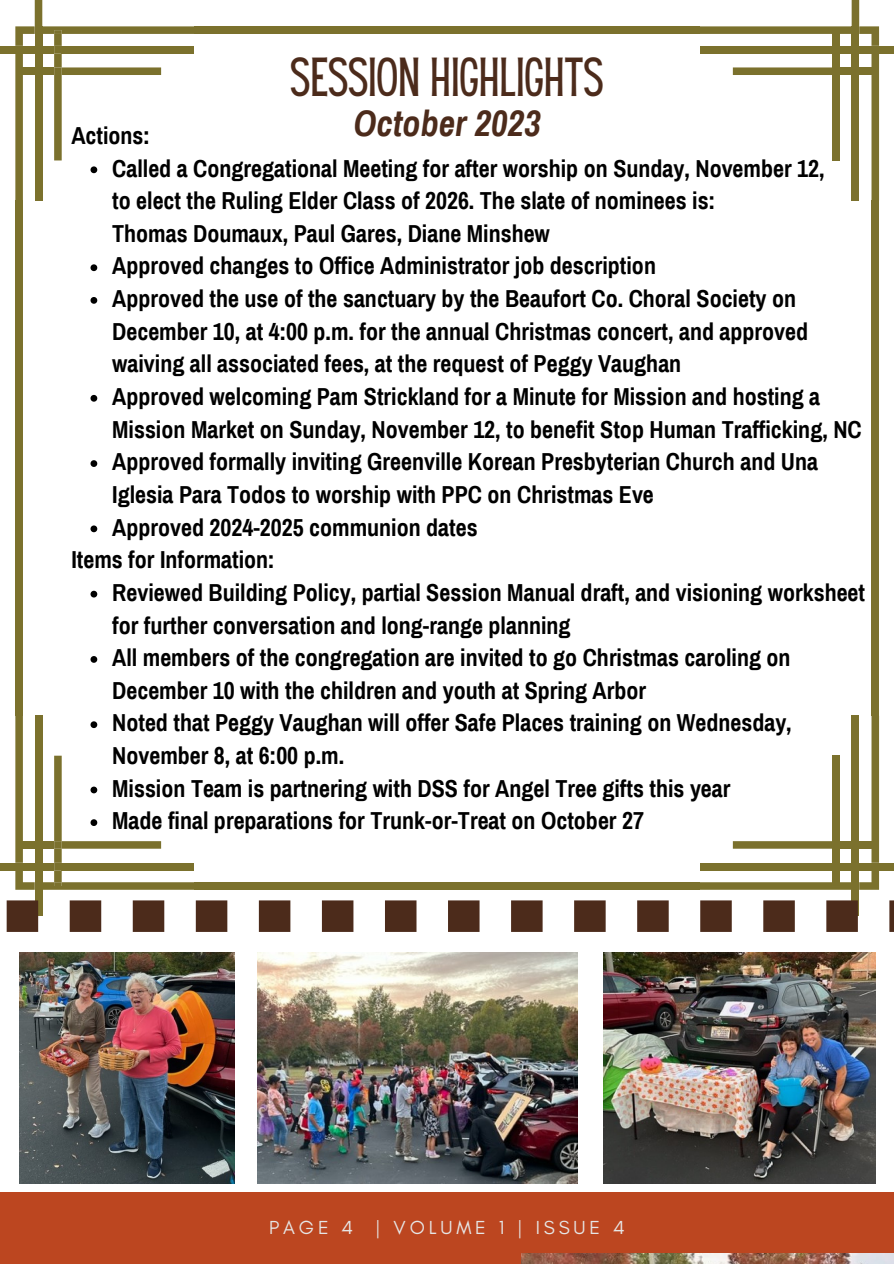
<style>
.page{position:relative;width:894px;height:1264px;background:#fff}
.page>*{position:absolute;margin:0;border:0;box-sizing:border-box;transform-origin:0 0}
.t1{font:48px "Hey Gotcha";color:#4c2b1b}
.t2{font:italic 700 36px "Archivo Narrow";color:#4c2b1b}
.t3{font:700 24px/32.7px "Archivo Narrow";color:#000}
.t4{font:19.2px "Glacial Indifference";letter-spacing:.2em;color:#e6e6e6}
</style>
<div class="page">
<div style="left:0;top:1192px;width:893px;height:71px;background:#bc4620"></div>
<div style="left:194px;top:26px;width:505px;height:8px;background:#7b712d"></div>
<div style="left:194px;top:882px;width:505px;height:7px;background:#7b712d"></div>
<div style="left:15px;top:200px;width:8px;height:515px;background:#7b712d"></div>
<div style="left:871px;top:200px;width:7px;height:515px;background:#7b712d"></div>
<svg style="left:15px;top:26px;width:20px;height:20px"></svg>
<div style="left:62px;top:46px;width:132px;height:7px;background:#7b712d"></div>
<div style="left:42px;top:46px;width:12px;height:7px;background:#7b712d"></div>
<div style="left:23px;top:46px;width:12px;height:7px;background:#7b712d"></div>
<div style="left:0;top:46px;width:15px;height:7px;background:#7b712d"></div>
<div style="left:15px;top:46px;width:8px;height:7px;background:#7b712d"></div>
<div style="left:35px;top:53px;width:7px;height:14px;background:#7b712d"></div>
<div style="left:35px;top:75px;width:7px;height:125px;background:#7b712d"></div>
<div style="left:35px;top:0;width:7px;height:26px;background:#7b712d"></div>
<div style="left:35px;top:34px;width:7px;height:12px;background:#7b712d"></div>
<div style="left:35px;top:26px;width:7px;height:8px;background:#7b712d"></div>
<div style="left:35px;top:46px;width:7px;height:7px;background:#7b712d"></div>
<div style="left:62px;top:67px;width:99px;height:8px;background:#7b712d"></div>
<div style="left:23px;top:67px;width:12px;height:8px;background:#7b712d"></div>
<div style="left:42px;top:67px;width:12px;height:8px;background:#7b712d"></div>
<svg style="left:15px;top:53px;width:8px;height:147px"></svg>
<div style="left:35px;top:67px;width:7px;height:8px;background:#7b712d"></div>
<div style="left:54px;top:75px;width:8px;height:85px;background:#7b712d"></div>
<div style="left:54px;top:53px;width:8px;height:14px;background:#7b712d"></div>
<div style="left:54px;top:34px;width:8px;height:12px;background:#7b712d"></div>
<svg style="left:42px;top:26px;width:152px;height:8px"></svg>
<div style="left:54px;top:46px;width:8px;height:7px;background:#7b712d"></div>
<div style="left:54px;top:67px;width:8px;height:8px;background:#7b712d"></div>
<svg style="left:15px;top:870px;width:20px;height:19px"></svg>
<div style="left:62px;top:862px;width:132px;height:8px;background:#7b712d"></div>
<div style="left:0;top:862px;width:15px;height:8px;background:#7b712d"></div>
<div style="left:42px;top:862px;width:12px;height:8px;background:#7b712d"></div>
<div style="left:23px;top:862px;width:12px;height:8px;background:#7b712d"></div>
<div style="left:15px;top:862px;width:8px;height:8px;background:#7b712d"></div>
<div style="left:35px;top:889px;width:7px;height:27px;background:#7b712d"></div>
<div style="left:35px;top:870px;width:7px;height:12px;background:#7b712d"></div>
<div style="left:35px;top:848px;width:7px;height:14px;background:#7b712d"></div>
<div style="left:35px;top:715px;width:7px;height:126px;background:#7b712d"></div>
<div style="left:35px;top:882px;width:7px;height:7px;background:#7b712d"></div>
<div style="left:35px;top:862px;width:7px;height:8px;background:#7b712d"></div>
<div style="left:42px;top:841px;width:12px;height:7px;background:#7b712d"></div>
<div style="left:62px;top:841px;width:99px;height:7px;background:#7b712d"></div>
<div style="left:23px;top:841px;width:12px;height:7px;background:#7b712d"></div>
<svg style="left:15px;top:715px;width:8px;height:147px"></svg>
<div style="left:35px;top:841px;width:7px;height:7px;background:#7b712d"></div>
<div style="left:54px;top:870px;width:8px;height:12px;background:#7b712d"></div>
<div style="left:54px;top:755px;width:8px;height:86px;background:#7b712d"></div>
<div style="left:54px;top:848px;width:8px;height:14px;background:#7b712d"></div>
<svg style="left:42px;top:882px;width:152px;height:7px"></svg>
<div style="left:54px;top:862px;width:8px;height:8px;background:#7b712d"></div>
<div style="left:54px;top:841px;width:8px;height:7px;background:#7b712d"></div>
<svg style="left:858px;top:26px;width:20px;height:20px"></svg>
<div style="left:839px;top:46px;width:12px;height:7px;background:#7b712d"></div>
<div style="left:699px;top:46px;width:133px;height:7px;background:#7b712d"></div>
<div style="left:878px;top:46px;width:15px;height:7px;background:#7b712d"></div>
<div style="left:858px;top:46px;width:13px;height:7px;background:#7b712d"></div>
<div style="left:871px;top:46px;width:7px;height:7px;background:#7b712d"></div>
<div style="left:851px;top:34px;width:7px;height:12px;background:#7b712d"></div>
<div style="left:851px;top:75px;width:7px;height:125px;background:#7b712d"></div>
<div style="left:851px;top:53px;width:7px;height:14px;background:#7b712d"></div>
<div style="left:851px;top:0;width:7px;height:26px;background:#7b712d"></div>
<div style="left:851px;top:26px;width:7px;height:8px;background:#7b712d"></div>
<div style="left:851px;top:46px;width:7px;height:7px;background:#7b712d"></div>
<div style="left:858px;top:67px;width:13px;height:8px;background:#7b712d"></div>
<div style="left:839px;top:67px;width:12px;height:8px;background:#7b712d"></div>
<div style="left:732px;top:67px;width:100px;height:8px;background:#7b712d"></div>
<svg style="left:871px;top:53px;width:7px;height:147px"></svg>
<div style="left:851px;top:67px;width:7px;height:8px;background:#7b712d"></div>
<div style="left:832px;top:34px;width:7px;height:12px;background:#7b712d"></div>
<div style="left:832px;top:75px;width:7px;height:85px;background:#7b712d"></div>
<div style="left:832px;top:53px;width:7px;height:14px;background:#7b712d"></div>
<svg style="left:699px;top:26px;width:152px;height:8px"></svg>
<div style="left:832px;top:46px;width:7px;height:7px;background:#7b712d"></div>
<div style="left:832px;top:67px;width:7px;height:8px;background:#7b712d"></div>
<svg style="left:858px;top:870px;width:20px;height:19px"></svg>
<div style="left:699px;top:862px;width:133px;height:8px;background:#7b712d"></div>
<div style="left:858px;top:862px;width:13px;height:8px;background:#7b712d"></div>
<div style="left:878px;top:862px;width:15px;height:8px;background:#7b712d"></div>
<div style="left:839px;top:862px;width:12px;height:8px;background:#7b712d"></div>
<div style="left:871px;top:862px;width:7px;height:8px;background:#7b712d"></div>
<div style="left:851px;top:889px;width:7px;height:27px;background:#7b712d"></div>
<div style="left:851px;top:870px;width:7px;height:12px;background:#7b712d"></div>
<div style="left:851px;top:848px;width:7px;height:14px;background:#7b712d"></div>
<div style="left:851px;top:715px;width:7px;height:126px;background:#7b712d"></div>
<div style="left:851px;top:882px;width:7px;height:7px;background:#7b712d"></div>
<div style="left:851px;top:862px;width:7px;height:8px;background:#7b712d"></div>
<div style="left:732px;top:841px;width:100px;height:7px;background:#7b712d"></div>
<div style="left:858px;top:841px;width:13px;height:7px;background:#7b712d"></div>
<div style="left:839px;top:841px;width:12px;height:7px;background:#7b712d"></div>
<svg style="left:871px;top:715px;width:7px;height:147px"></svg>
<div style="left:851px;top:841px;width:7px;height:7px;background:#7b712d"></div>
<div style="left:832px;top:755px;width:7px;height:86px;background:#7b712d"></div>
<div style="left:832px;top:870px;width:7px;height:12px;background:#7b712d"></div>
<div style="left:832px;top:848px;width:7px;height:14px;background:#7b712d"></div>
<svg style="left:699px;top:882px;width:152px;height:7px"></svg>
<div style="left:832px;top:862px;width:7px;height:8px;background:#7b712d"></div>
<div style="left:832px;top:841px;width:7px;height:7px;background:#7b712d"></div>
<svg style="left:7px;top:900px;width:886px;height:31px"></svg>
<img style="left:258px;top:952px;width:319px;height:231px">
<svg style="left:90px;top:166px;width:7px;height:7px"></svg>
<svg style="left:90px;top:264px;width:7px;height:7px"></svg>
<svg style="left:90px;top:297px;width:7px;height:7px"></svg>
<svg style="left:90px;top:395px;width:7px;height:6px"></svg>
<svg style="left:90px;top:460px;width:7px;height:7px"></svg>
<svg style="left:90px;top:525px;width:7px;height:7px"></svg>
<svg style="left:90px;top:590px;width:7px;height:7px"></svg>
<svg style="left:90px;top:656px;width:7px;height:6px"></svg>
<svg style="left:90px;top:721px;width:7px;height:7px"></svg>
<svg style="left:90px;top:786px;width:7px;height:7px"></svg>
<svg style="left:90px;top:819px;width:7px;height:7px"></svg>
<img style="left:521px;top:1253px;width:372px;height:10px">
<img style="left:603px;top:952px;width:272px;height:231px">
<img style="left:19px;top:952px;width:215px;height:231px">
<p class="t1" style="left:290px;top:58px;width:313px">SESSION HIGHLIGHTS</p>
<p class="t2" style="left:353px;top:104px;width:189px">October 2023</p>
<p class="t3" style="left:112px;top:152px;width:713px">Called a Congregational Meeting for after worship on Sunday, November 12, to elect the Ruling Elder Class of 2026. The slate of nominees is:<br>Thomas Doumaux, Paul Gares, Diane Minshew</p>
<p class="t3" style="left:112px;top:250px;width:545px">Approved changes to Office Administrator job description</p>
<p class="t3" style="left:112px;top:283px;width:697px">Approved the use of the sanctuary by the Beaufort Co. Choral Society on<br>December 10, at 4:00 p.m. for the annual Christmas concert, and approved waiving all associated fees, at the request of Peggy Vaughan</p>
<p class="t3" style="left:112px;top:380px;width:750px">Approved welcoming Pam Strickland for a Minute for Mission and hosting a<br>Mission Market on Sunday, November 12, to benefit Stop Human Trafficking, NC</p>
<p class="t3" style="left:112px;top:446px;width:707px">Approved formally inviting Greenville Korean Presbyterian Church and Una<br>Iglesia Para Todos to worship with PPC on Christmas Eve</p>
<p class="t3" style="left:112px;top:511px;width:367px">Approved 2024-2025 communion dates</p>
<p class="t3" style="left:71px;top:119px;width:80px">Actions:</p>
<p class="t3" style="left:71px;top:544px;width:205px">Items for Information:</p>
<p class="t3" style="left:112px;top:576px;width:754px">Reviewed Building Policy, partial Session Manual draft, and visioning worksheet for further conversation and long-range planning</p>
<p class="t3" style="left:112px;top:641px;width:679px">All members of the congregation are invited to go Christmas caroling on<br>December 10 with the children and youth at Spring Arbor</p>
<p class="t3" style="left:112px;top:707px;width:681px">Noted that Peggy Vaughan will offer Safe Places training on Wednesday,<br>November 8, at 6:00 p.m.</p>
<p class="t3" style="left:112px;top:772px;width:619px">Mission Team is partnering with DSS for Angel Tree gifts this year</p>
<p class="t3" style="left:112px;top:805px;width:533px">Made final preparations for Trunk-or-Treat on October 27</p>
<p class="t4" style="left:269px;top:1215px;width:357px">PAGE 4 | VOLUME 1 | ISSUE 4</p>
</div>
